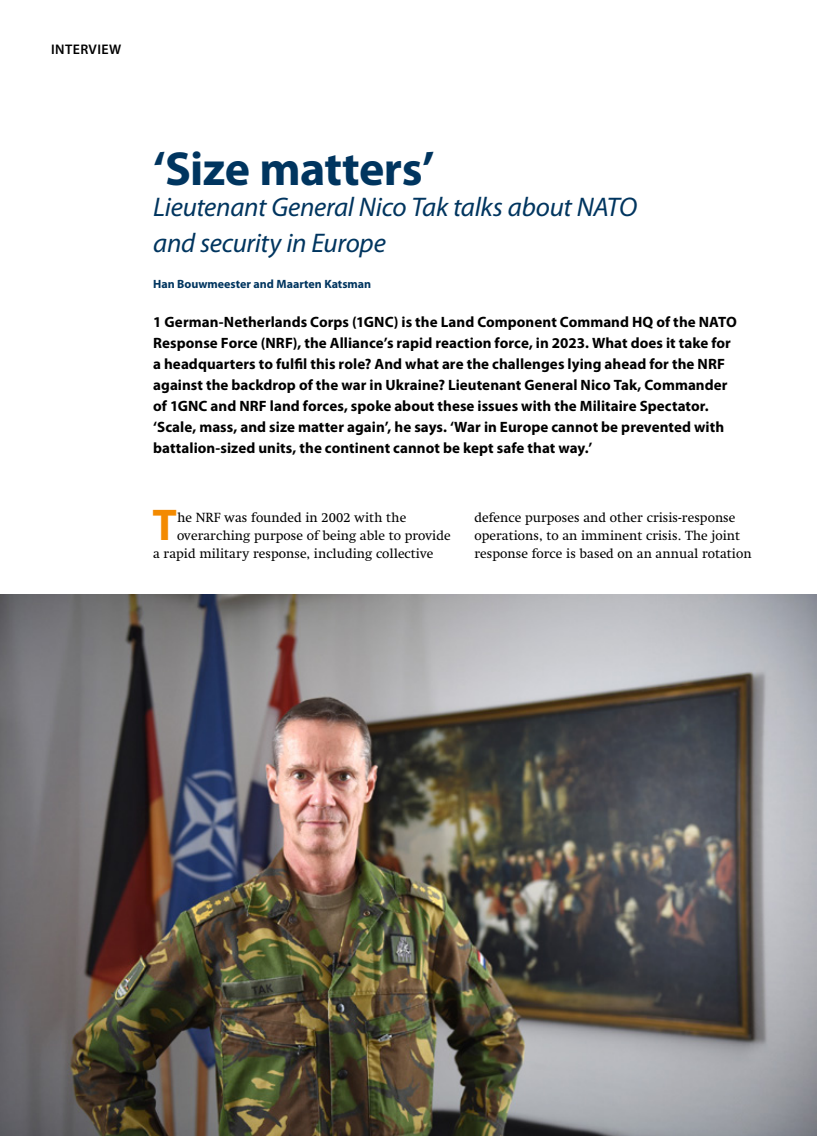
<style>
.page{position:relative;width:817px;height:1136px;background:#fff}
.page>*{position:absolute;margin:0;border:0;box-sizing:border-box;transform-origin:0 0}
.t1{font:700 48px "Myriad Pro";letter-spacing:-.01em;color:#00355f}
.t2{font:700 44.7px "Myriad Pro";color:#f38a00}
.t3{font:italic 27px/36px "Myriad Pro";letter-spacing:-.01em;color:#00355f}
.t4{font:700 15px/21px "Myriad Pro";letter-spacing:.005em;color:#000}
.t5{font:600 13.95px "Myriad Pro";letter-spacing:.03em;color:#000}
.t6{font:13.5px/18px "Swift LT Std";color:#000}
.t7{font:700 12px "Myriad Pro";color:#00355f}
</style>
<div class="page">
<img style="left:0;top:594px;width:816px;height:541px">
<p class="t5" style="left:51px;top:40px;width:71px">INTERVIEW</p>
<h1 class="t1" style="left:153px;top:137px;width:283px">‘Size matters’</h1>
<h3 class="t3" style="left:153px;top:189px;width:485px">Lieutenant General Nico Tak talks about NATO and security in Europe</h3>
<p class="t7" style="left:153px;top:276px;width:219px">Han Bouwmeester and Maarten Katsman</p>
<p class="t4" style="left:153px;top:311px;width:585px">1 German-Netherlands Corps (1GNC) is the Land Component Command HQ of the NATO Response Force (NRF), the Alliance’s rapid reaction force, in 2023. What does it take for a headquarters to fulfil this role? And what are the challenges lying ahead for the NRF against the backdrop of the war in Ukraine? Lieutenant General Nico Tak, Commander of 1GNC and NRF land forces, spoke about these issues with the Militaire Spectator. ‘Scale, mass, and size matter again’, he says. ‘War in Europe cannot be prevented with battalion-sized units, the continent cannot be kept safe that way.’</p>
<h2 class="t2" style="left:152px;top:496px;width:26px">T</h2>
<p class="t6" style="left:177px;top:509px;width:231px">he NRF was founded in 2002 with the</p>
<p class="t6" style="left:177px;top:527px;width:275px">overarching purpose of being able to provide</p>
<p class="t6" style="left:153px;top:545px;width:282px">a rapid military response, including collective</p>
<p class="t6" style="left:474px;top:509px;width:279px">defence purposes and other crisis-response operations, to an imminent crisis. The joint response force is based on an annual rotation</p>
</div>
